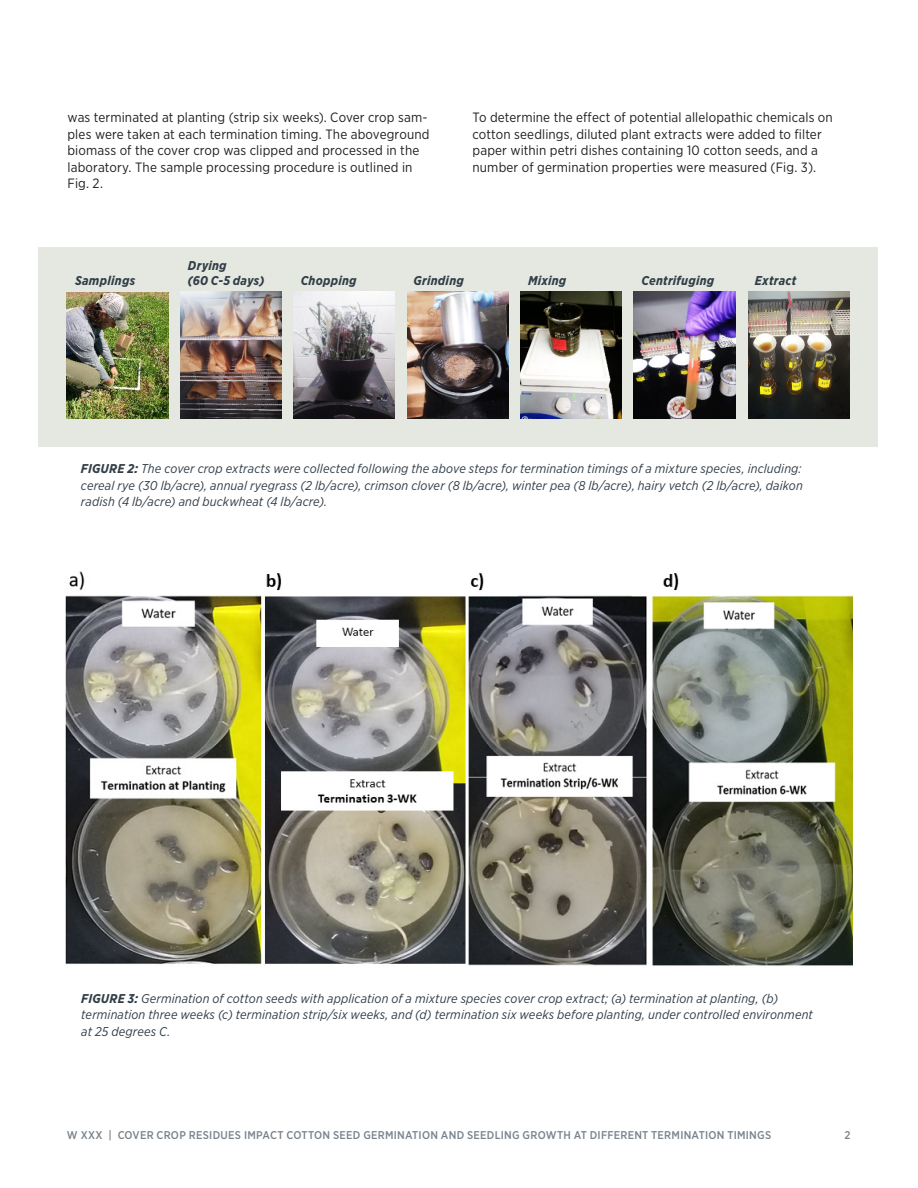
<style>
.page{position:relative;width:918px;height:1188px;background:#fff}
.page>*{position:absolute;margin:0;border:0;box-sizing:border-box;transform-origin:0 0}
.t1{font:13.5px "Gotham Narrow";letter-spacing:.01em;color:#231f20}
.t2{font:italic 12.75px/16.5px "Gotham Narrow";letter-spacing:.01em;color:#313e48}
.t3{font:italic 700 12.75px "Gotham Narrow";letter-spacing:.02em;color:#313e48}
.t4{font:500 11.25px "Gotham Narrow";letter-spacing:.025em;color:#79828b}
.s1{font-weight:700}
</style>
<div class="page">
<div style="left:38px;top:247px;width:839px;height:200px;background:#e5e8e0"></div>
<img style="left:67px;top:293px;width:101px;height:126px">
<img style="left:180px;top:292px;width:102px;height:127px">
<img style="left:294px;top:292px;width:101px;height:127px">
<img style="left:407px;top:292px;width:101px;height:127px">
<img style="left:520px;top:292px;width:102px;height:127px">
<img style="left:634px;top:292px;width:101px;height:127px">
<img style="left:749px;top:292px;width:101px;height:127px">
<img style="left:65px;top:571px;width:789px;height:395px">
<p class="t1" style="left:68px;top:109px;width:362px">was terminated at planting (strip six weeks). Cover crop sam-</p>
<p class="t1" style="left:473px;top:109px;width:362px">To determine the efect of potential allelopathic chemicals on</p>
<p class="t1" style="left:68px;top:125px;width:364px">ples were taken at each termination timing. The aboveground</p>
<p class="t1" style="left:473px;top:125px;width:351px">cotton seedlings, diluted plant extracts were added to flter</p>
<p class="t1" style="left:68px;top:142px;width:353px">biomass of the cover crop was clipped and processed in the</p>
<p class="t1" style="left:473px;top:142px;width:347px">paper within petri dishes containing 10 cotton seeds, and a</p>
<p class="t1" style="left:68px;top:158px;width:347px">laboratory. The sample processing procedure is outlined in</p>
<p class="t1" style="left:473px;top:158px;width:345px">number of germination properties were measured (Fig. 3).</p>
<p class="t1" style="left:68px;top:175px;width:37px">Fig. 2.</p>
<p class="t3" style="left:188px;top:257px;width:40px">Drying</p>
<p class="t3" style="left:75px;top:272px;width:62px">Samplings</p>
<p class="t3" style="left:188px;top:272px;width:78px">(60 C-5 days)</p>
<p class="t3" style="left:301px;top:272px;width:57px">Chopping</p>
<p class="t3" style="left:414px;top:272px;width:52px">Grinding</p>
<p class="t3" style="left:528px;top:272px;width:40px">Mixing</p>
<p class="t3" style="left:641px;top:272px;width:74px">Centrifuging</p>
<p class="t3" style="left:755px;top:272px;width:43px">Extract</p>
<p class="t2" style="left:81px;top:460px;width:723px"><span class="s1">FIGURE 2:</span> The cover crop extracts were collected following the above steps for termination timings of a mixture species, including: cereal rye (30 lb/acre), annual ryegrass (2 lb/acre), crimson clover (8 lb/acre), winter pea (8 lb/acre), hairy vetch (2 lb/acre), daikon radish (4 lb/acre) and buckwheat (4 lb/acre).</p>
<p class="t2" style="left:81px;top:990px;width:733px"><span class="s1">FIGURE 3:</span> Germination of cotton seeds with application of a mixture species cover crop extract; (a) termination at planting, (b) termination three weeks (c) termination strip/six weeks, and (d) termination six weeks before planting, under controlled environment at 25 degrees C.</p>
<p class="t4" style="left:67px;top:1127px;width:706px">W XXX | COVER CROP RESIDUES IMPACT COTTON SEED GERMINATION AND SEEDLING GROWTH AT DIFFERENT TERMINATION TIMINGS</p>
<p class="t4" style="left:845px;top:1127px;width:8px">2</p>
</div>
